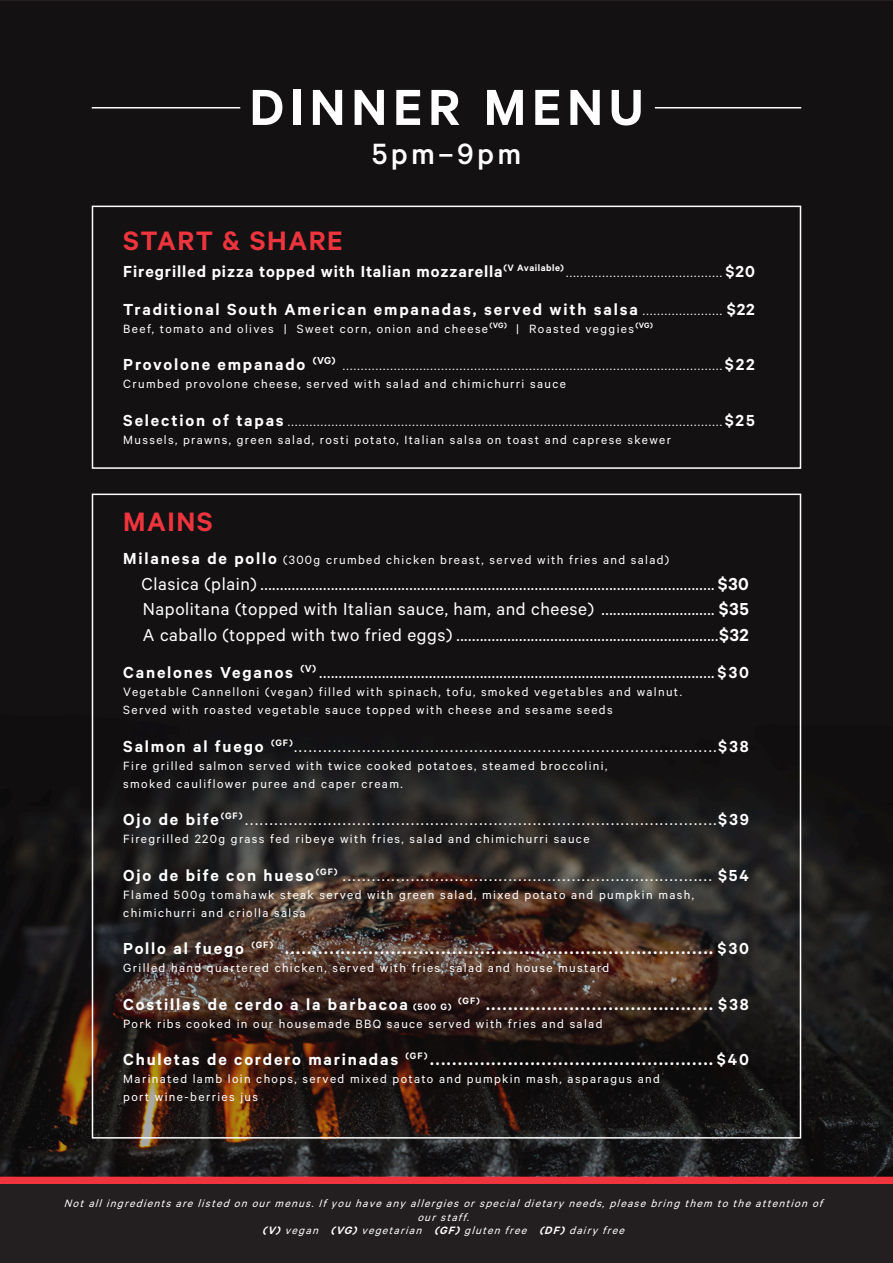
<style>
.page{position:relative;width:893px;height:1263px;background:#231f20}
.page>*{position:absolute;margin:0;border:0;box-sizing:border-box;transform-origin:0 0}
.Heading{font:600 57px "Calibre";letter-spacing:.1em;color:#fff}
.Heading-2{font:500 33px "Calibre";letter-spacing:.1em;color:#fff}
.Heading-3{font:600 30px "Calibre";letter-spacing:.05em;color:#ee343d}
.Body_Text{font:19.5px "Calibre";letter-spacing:.03em;color:#fff}
.Body_Text-2{font:600 18px "Calibre";letter-spacing:.1em;color:#fff}
.Body_Text-3{font:18px "Calibre";color:#fff}
.Body_Text-4{font:600 18px "Calibre";letter-spacing:.05em;color:#fff}
.Body_Text-5{font:13.5px/18px "Calibre";letter-spacing:.1em;color:#fff}
.Body_Text-6{font:italic 12px/13.5px "Calibre";color:#fff;text-align:center}
.s1{font-weight:400;font-size:13.5px}
.s2{font-weight:600;font-size:18px}
.s3{font-weight:600}
.s4{font-size:10.5px}
</style>
<div class="page">
<div style="left:0;top:1176px;width:893px;height:8px;background:#ee343d"></div>
<img style="left:0;top:2px;width:893px;height:1174px">
<hr style="left:655px;top:107px;width:146px;height:1px;background:#fff">
<hr style="left:92px;top:107px;width:148px;height:1px;background:#fff">
<div style="left:92px;top:206px;width:709px;height:263px;border:2px solid #fff"></div>
<p class="Heading" style="left:249px;top:73px;width:396px">DINNER MENU</p>
<p class="Heading-2" style="left:372px;top:134px;width:151px">5pm–9pm</p>
<p class="Heading-3" style="left:123px;top:223px;width:221px">START &amp; SHARE</p>
<p class="Body_Text-4" style="left:123px;top:261px;width:633px">Firegrilled pizza topped with Italian mozzarella<sup>(V</sup> <sup>Available)</sup> <span class="s1">...........................................</span> $20</p>
<p class="Body_Text-2" style="left:123px;top:298px;width:633px">Traditional South American empanadas, served with salsa <span class="s1">......................</span> $22</p>
<p class="Body_Text-5" style="left:123px;top:319px;width:531px">Beef, tomato and olives | Sweet corn, onion and cheese<sup>(VG)</sup> | Roasted veggies<sup>(VG)</sup></p>
<p class="Body_Text-2" style="left:123px;top:354px;width:214px">Provolone empanado <sup>(VG)</sup></p>
<p class="Body_Text-5" style="left:343px;top:356px;width:414px">........................................................................................................ <span class="s2">$22</span></p>
<p class="Body_Text-5" style="left:123px;top:374px;width:444px">Crumbed provolone cheese, served with salad and chimichurri sauce</p>
<p class="Body_Text-5" style="left:123px;top:412px;width:633px"><span class="s2">Selection of tapas</span> .......................................................................................................................<span class="s2">$25</span></p>
<p class="Body_Text-5" style="left:123px;top:430px;width:549px">Mussels, prawns, green salad, rosti potato, Italian salsa on toast and caprese skewer</p>
<p class="Heading-3" style="left:123px;top:504px;width:91px">MAINS</p>
<p class="Body_Text-5" style="left:123px;top:550px;width:547px"><span class="s2">Milanesa de pollo</span> (300g crumbed chicken breast, served with fries and salad)</p>
<p class="Body_Text" style="left:142px;top:572px;width:609px">Clasica (plain) .................................................................................................................... <span class="s3">$30</span></p>
<p class="Body_Text" style="left:143px;top:598px;width:607px">Napolitana (topped with Italian sauce, ham, and cheese) ............................. <span class="s3">$35</span></p>
<p class="Body_Text" style="left:143px;top:623px;width:607px">A caballo (topped with two fried eggs) ...................................................................<span class="s3">$32</span></p>
<p class="Body_Text" style="left:123px;top:661px;width:627px"><span class="s2">Canelones Veganos</span> <sup>(V)</sup> ..................................................................................................... <span class="s2">$30</span></p>
<p class="Body_Text-5" style="left:123px;top:682px;width:560px">Vegetable Cannelloni (vegan) filled with spinach, tofu, smoked vegetables and walnut.<br>Served with roasted vegetable sauce topped with cheese and sesame seeds</p>
<p class="Body_Text-3" style="left:123px;top:736px;width:627px"><span class="s3">Salmon al fuego</span> <sup>(GF)</sup>.......................................................................................<span class="s3">$38</span></p>
<p class="Body_Text-5" style="left:123px;top:756px;width:486px">Fire grilled salmon served with twice cooked potatoes, steamed broccolini, smoked cauliflower puree and caper cream.</p>
<p class="Body_Text-3" style="left:123px;top:809px;width:627px"><span class="s3">Ojo de bife</span><sup>(GF)</sup> .................................................................................................<span class="s3">$39</span></p>
<p class="Body_Text-5" style="left:123px;top:829px;width:468px">Firegrilled 220g grass fed ribeye with fries, salad and chimichurri sauce</p>
<p class="Body_Text-3" style="left:123px;top:865px;width:627px"><span class="s3">Ojo de bife con hueso</span><sup>(GF)</sup> ............................................................................ <span class="s3">$54</span></p>
<p class="Body_Text-5" style="left:123px;top:885px;width:572px">Flamed 500g tomahawk steak served with green salad, mixed potato and pumpkin mash, chimichurri and criolla salsa</p>
<p class="Body_Text-2" style="left:123px;top:938px;width:627px">Pollo al fuego <sup>(GF)</sup> ............................................................................. $30</p>
<p class="Body_Text-5" style="left:123px;top:958px;width:488px">Grilled hand quartered chicken, served with fries, salad and house mustard</p>
<p class="Body_Text-2" style="left:123px;top:993px;width:627px">Costillas de cerdo a la barbacoa <span class="s4">(500 G) </span><sup>(GF)</sup> ......................................... $38</p>
<p class="Body_Text-5" style="left:123px;top:1014px;width:481px">Pork ribs cooked in our housemade BBQ sauce served with fries and salad</p>
<p class="Body_Text-2" style="left:123px;top:1049px;width:627px">Chuletas de cordero marinadas <sup>(GF)</sup> ................................................... $40</p>
<p class="Body_Text-5" style="left:123px;top:1069px;width:538px">Marinated lamb loin chops, served mixed potato and pumpkin mash, asparagus and port wine-berries jus</p>
<p class="Body_Text-6" style="left:64px;top:1196px;width:764px">Not all ingredients are listed on our menus. If you have any allergies or special dietary needs, please bring them to the attention of our staff.<br><span class="s3">(V)</span> vegan <span class="s3">(VG)</span> vegetarian <span class="s3">(GF)</span> gluten free <span class="s3">(DF)</span> dairy free</p>
</div>
